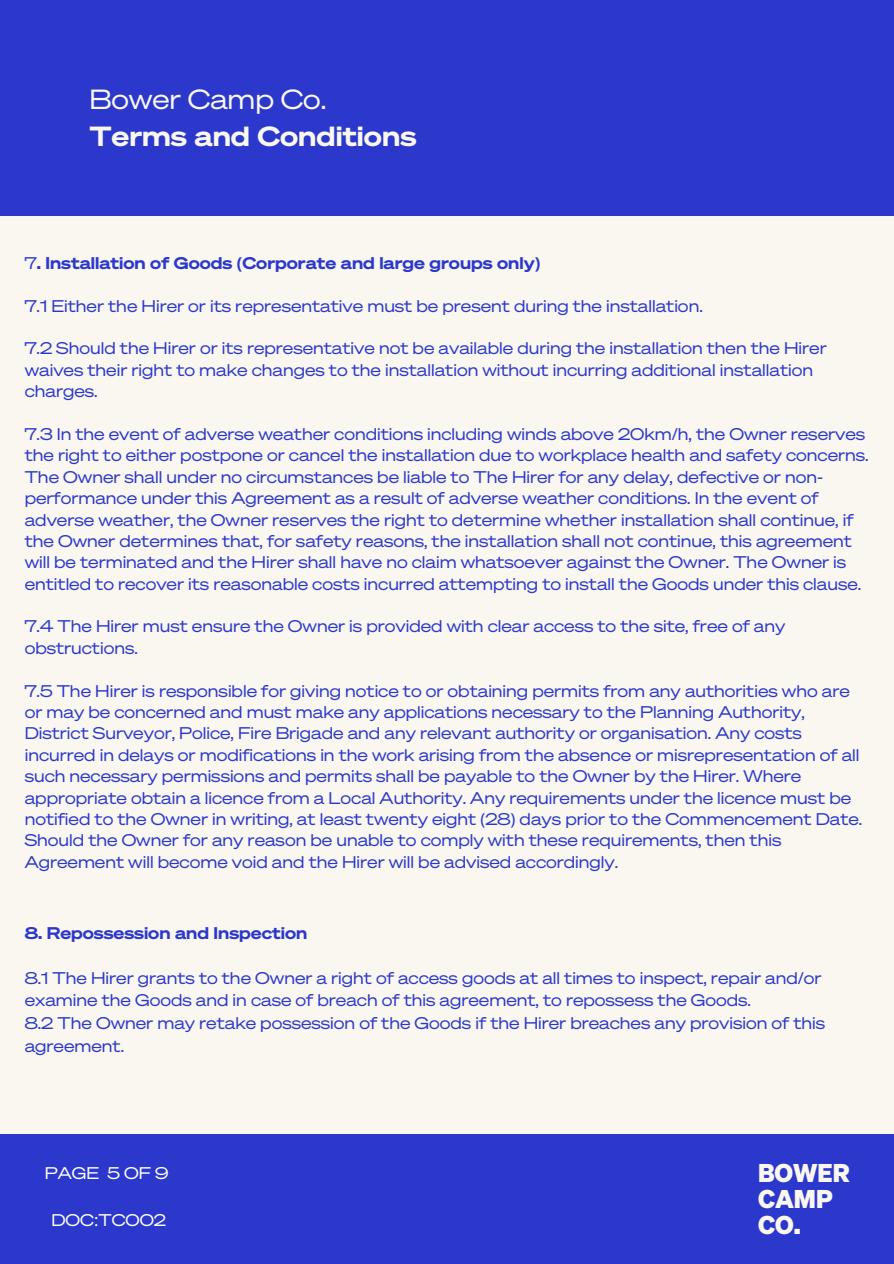
<style>
.page{position:relative;width:894px;height:1264px;background:#fff}
.page>*{position:absolute;margin:0;border:0;box-sizing:border-box;transform-origin:0 0}
.t1{font:27px/37.2px "Test Sohne Breit Dreiviertelfett";color:#f9f7f0}
.t2{font:700 25.05px/26.1px "Test Sohne";color:#f9f7f0}
.t3{font:16.5px/21.3px "Test Sohne Breit Buch";color:#2b38cb}
.t4{font:16.5px "Test Sohne Breit Dreiviertelfett";color:#2b38cb}
.t5{font:16.5px "Test Sohne Breit Buch";color:#fff}
.s1{font-family:"Test Sohne Breit Buch"}
.s2{font-family:"Noto Sans";font-weight:700}
.s3{font-family:"Noto Sans"}
</style>
<div class="page">
<div style="left:0;top:0;width:893px;height:1263px;background:#f9f7f0"></div>
<div style="left:0;top:0;width:893px;height:216px;background:#2b38cb"></div>
<div style="left:0;top:1134px;width:893px;height:129px;background:#2b38cb"></div>
<p class="t1" style="left:89px;top:80px;width:328px"><span class="s1">Bower Camp Co.<br></span>Terms and Conditions</p>
<p class="t4" style="left:25px;top:252px;width:517px"><span class="s1">7</span>. Installation of Goods <span class="s2">(</span>Corporate and large groups only<span class="s2">)</span></p>
<p class="t3" style="left:25px;top:294px;width:679px">7.1 Either the Hirer or its representative must be present during the installation.</p>
<p class="t3" style="left:25px;top:337px;width:803px">7.2 Should the Hirer or its representative not be available during the installation then the Hirer waives their right to make changes to the installation without incurring additional installation charges.</p>
<p class="t3" style="left:25px;top:423px;width:845px">7.3 In the event of adverse weather conditions including winds above 20km<span class="s3">/</span>h, the Owner reserves the right to either postpone or cancel the installation due to workplace health and safety concerns.<br>The Owner shall under no circumstances be liable to The Hirer for any delay, defective or non&shy;performance under this Agreement as a result of adverse weather conditions. In the event of adverse weather, the Owner reserves the right to determine whether installation shall continue, if the Owner determines that, for safety reasons, the installation shall not continue, this agreement will be terminated and the Hirer shall have no claim whatsoever against the Owner. The Owner is entitled to recover its reasonable costs incurred attempting to install the Goods under this clause.</p>
<p class="t3" style="left:25px;top:615px;width:762px">7.4 The Hirer must ensure the Owner is provided with clear access to the site, free of any obstructions.</p>
<h4 class="t3" style="left:25px;top:679px;width:838px">7.5 The Hirer is responsible for giving notice to or obtaining permits from any authorities who are or may be concerned and must make any applications necessary to the Planning Authority, District Surveyor, Police, Fire Brigade and any relevant authority or organisation. Any costs incurred in delays or modifications in the work arising from the absence or misrepresentation of all such necessary permissions and permits shall be payable to the Owner by the Hirer. Where appropriate obtain a licence from a Local Authority. Any requirements under the licence must be notified to the Owner in writing, at least twenty eight <span class="s3">(</span>28<span class="s3">)</span> days prior to the Commencement Date.<br>Should the Owner for any reason be unable to comply with these requirements, then this Agreement will become void and the Hirer will be advised accordingly.</h4>
<p class="t4" style="left:25px;top:921px;width:284px">8. Repossession and Inspection</p>
<p class="t3" style="left:25px;top:966px;width:798px;line-height:22.5px">8.1 The Hirer grants to the Owner a right of access goods at all times to inspect, repair and<span class="s3">/</span>or examine the Goods and in case of breach of this agreement, to repossess the Goods.</p>
<h3 class="t3" style="left:25px;top:1011px;width:801px;line-height:22.5px">8.2 The Owner may retake possession of the Goods if the Hirer breaches any provision of this agreement.</h3>
<h1 class="t5" style="left:45px;top:1161px;width:125px">PAGE 5 OF 9</h1>
<h3 class="t5" style="left:51px;top:1209px;width:116px">DOC<span class="s3">:</span>TC002</h3>
<h2 class="t2" style="left:757px;top:1158px;width:93px">BOWER<br>CAMP<br>CO.</h2>
</div>
